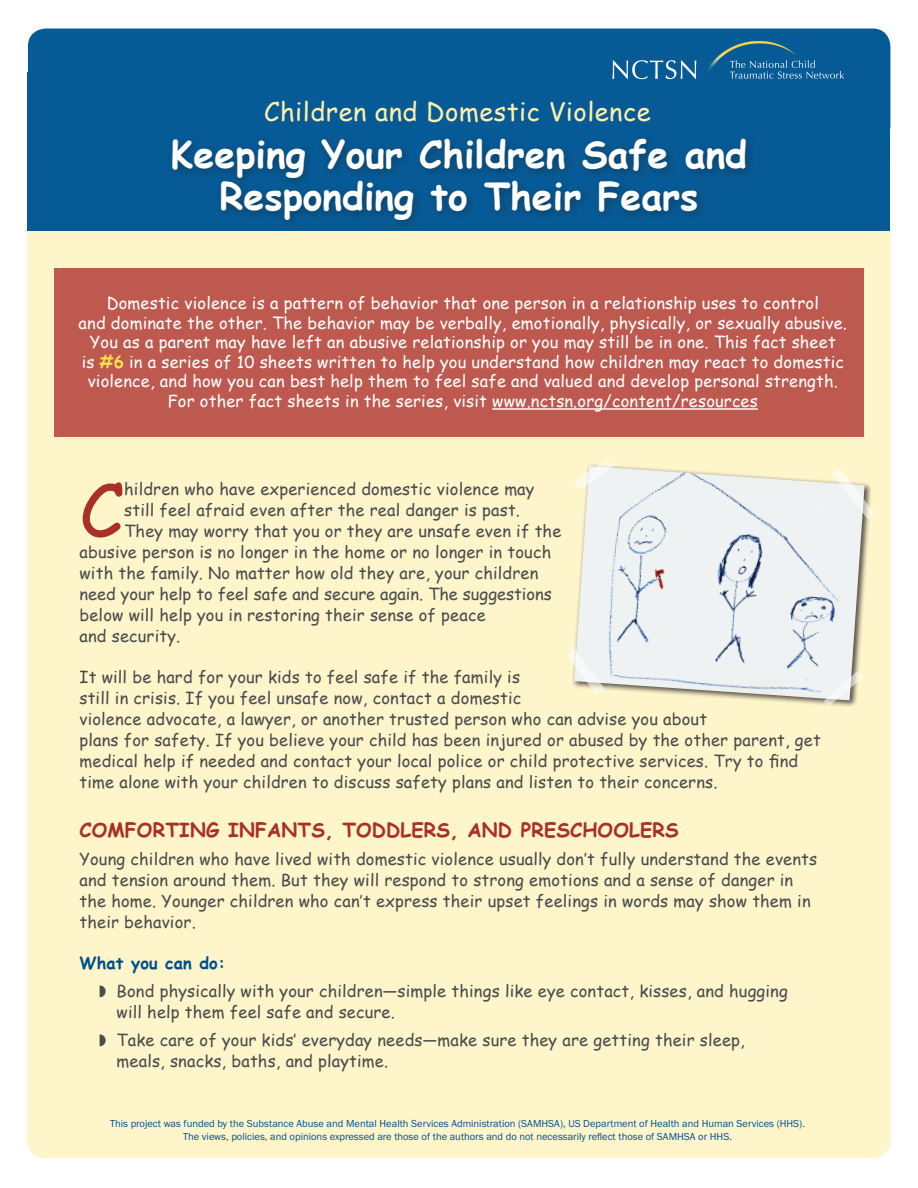
<style>
.page{position:relative;width:918px;height:1188px;background:#fff}
.page>*{position:absolute;margin:0;border:0;box-sizing:border-box;transform-origin:0 0}
.t1{font:73.05px "Comic Sans MS";color:#a93025}
.t2{font:700 37.5px/42px "Comic Sans MS";color:#fff;text-align:center}
.t3{font:25.5px "Comic Sans MS";letter-spacing:.02em;color:#ffefaa}
.t4{font:700 19.5px "Comic Sans MS";letter-spacing:.01em;color:#a93025}
.t5{font:16.5px/21px "Comic Sans MS";letter-spacing:.01em;color:#4b4c4d}
.t6{font:16.5px/19.5px "Comic Sans MS";letter-spacing:.01em;color:#fff;text-align:center}
.t7{font:700 16.5px "Comic Sans MS";color:#00508e}
.t8{font:10.5px/13.5px "Franklin Got T";color:#00508e;text-align:center}
.s1{font-weight:700;color:#ffe04e}
</style>
<div class="page">
<div style="left:27px;top:149px;width:864px;height:1009px;background:#fef5cb;border-radius:18px"></div>
<div style="left:28px;top:72px;width:862px;height:159px;background:#065a96"></div>
<div style="left:28px;top:29px;width:862px;height:114px;background:#065a96;border-radius:18px"></div>
<img style="left:582px;top:28px;width:308px;height:52px">
<div style="left:166px;top:133px;width:590px;height:97px;background:#231f20;opacity:.41"></div>
<div style="left:54px;top:268px;width:810px;height:169px;background:#bd594f"></div>
<hr style="left:492px;top:408px;width:266px;height:2px;background:#fff">
<div style="left:569px;top:461px;width:302px;height:246px;background:#231f20;opacity:.75"></div>
<img style="left:574px;top:466px;width:291px;height:234px">
<svg style="left:575px;top:460px;width:39px;height:31px"></svg>
<svg style="left:832px;top:468px;width:43px;height:51px"></svg>
<svg style="left:568px;top:646px;width:37px;height:48px"></svg>
<svg style="left:823px;top:672px;width:41px;height:34px"></svg>
<h3 class="t3" style="left:264px;top:93px;width:388px">Children and Domestic Violence</h3>
<h2 class="t2" style="left:171px;top:132px;width:578px">Keeping Your Children Safe and<br>Responding to Their Fears</h2>
<p class="t6" style="left:79px;top:293px;width:770px">Domestic violence is a pattern of behavior that one person in a relationship uses to control<br>and dominate the other. The behavior may be verbally, emotionally, physically, or sexually abusive.<br>You as a parent may have left an abusive relationship or you may still be in one. This fact sheet<br>is <span class="s1">#6</span> in a series of 10 sheets written to help you understand how children may react to domestic violence, and how you can best help them to feel safe and valued and develop personal strength.<br>For other fact sheets in the series, visit www.nctsn.org/content/resources</p>
<h1 class="t1" style="left:80px;top:456px;width:46px">C</h1>
<p class="t5" style="left:124px;top:478px;width:412px">hildren who have experienced domestic violence may</p>
<p class="t5" style="left:124px;top:499px;width:397px">still feel afraid even after the real danger is past.</p>
<p class="t5" style="left:124px;top:520px;width:439px">They may worry that you or they are unsafe even if the</p>
<p class="t5" style="left:79px;top:541px;width:473px">abusive person is no longer in the home or no longer in touch</p>
<p class="t5" style="left:79px;top:562px;width:460px">with the family. No matter how old they are, your children</p>
<p class="t5" style="left:79px;top:583px;width:474px">need your help to feel safe and secure again. The suggestions</p>
<p class="t5" style="left:79px;top:604px;width:408px">below will help you in restoring their sense of peace</p>
<p class="t5" style="left:79px;top:625px;width:102px">and security.</p>
<p class="t5" style="left:79px;top:666px;width:743px">It will be hard for your kids to feel safe if the family is<br>still in crisis. If you feel unsafe now, contact a domestic<br>violence advocate, a lawyer, or another trusted person who can advise you about<br>plans for safety. If you believe your child has been injured or abused by the other parent, get medical help if needed and contact your local police or child protective services. Try to find time alone with your children to discuss safety plans and listen to their concerns.</p>
<p class="t4" style="left:80px;top:816px;width:601px">Comforting Infants, Toddlers, and Preschoolers</p>
<p class="t5" style="left:80px;top:848px;width:739px">Young children who have lived with domestic violence usually don’t fully understand the events and tension around them. But they will respond to strong emotions and a sense of danger in the home. Younger children who can’t express their upset feelings in words may show them in their behavior.</p>
<p class="t7" style="left:80px;top:951px;width:147px">What you can do:</p>
<p class="t5" style="left:117px;top:980px;width:673px">Bond physically with your children—simple things like eye contact, kisses, and hugging will help them feel safe and secure.</p>
<p class="t5" style="left:117px;top:1029px;width:630px">Take care of your kids’ everyday needs—make sure they are getting their sleep, meals, snacks, baths, and playtime.</p>
<p class="t8" style="left:110px;top:1116px;width:696px">This project was funded by the Substance Abuse and Mental Health Services Administration (SAMHSA), US Department of Health and Human Services (HHS).<br>The views, policies, and opinions expressed are those of the authors and do not necessarily reflect those of SAMHSA or HHS.</p>
</div>
